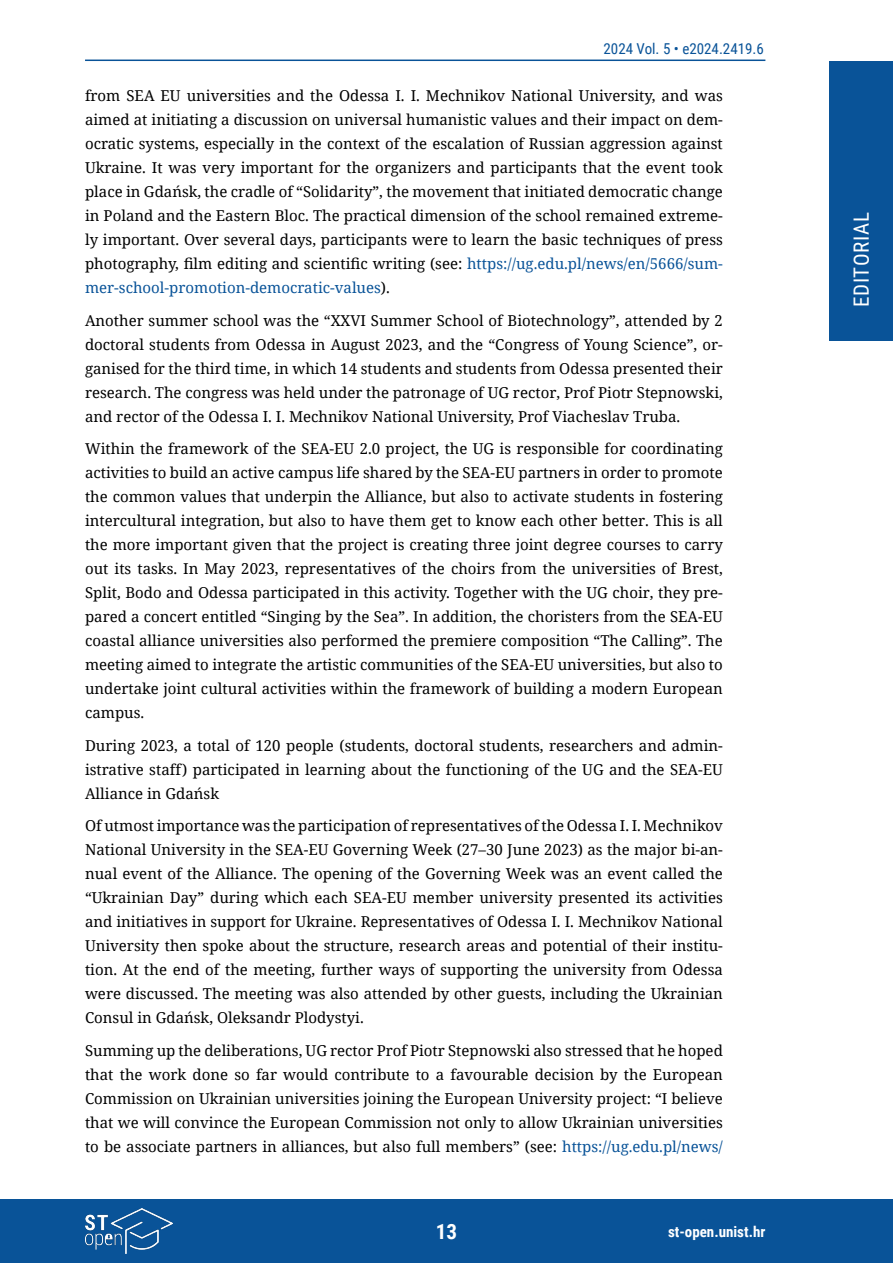
<style>
.page{position:relative;width:893px;height:1263px;background:#fff}
.page>*{position:absolute;margin:0;border:0;box-sizing:border-box;transform-origin:0 0}
.t1{font:21px "Roboto Condensed";letter-spacing:.035em;color:#fff}
.t2{font:700 21px "Roboto Condensed";color:#fff}
.t3{font:15px/24px "Noto Serif";color:#000;text-align:justify}
.t4{font:15px "Roboto Condensed";color:#095398}
.t5{font:700 15px "Roboto Condensed";color:#fff}
.s1{color:#095398}
</style>
<div class="page">
<div style="left:0;top:1199px;width:893px;height:64px;background:#095398"></div>
<div style="left:829px;top:61px;width:64px;height:279px;background:#095398"></div>
<hr style="left:85px;top:60px;width:680px;height:1px;background:#095398">
<img style="left:85px;top:1209px;width:87px;height:44px">
<p class="t4" style="left:603px;top:38px;width:162px">2024 Vol. 5 • e2024.2419.6</p>
<p class="t3" style="left:85px;top:83px;width:639px">from SEA EU universities and the Odessa I. I. Mechnikov National University, and was aimed at initiating a discussion on universal humanistic values and their impact on dem&shy;ocratic systems, especially in the context of the escalation of Russian aggression against Ukraine. It was very important for the organizers and participants that the event took place in Gdańsk, the cradle of “Solidarity”, the movement that initiated democratic change in Poland and the Eastern Bloc. The practical dimension of the school remained extreme&shy;ly important. Over several days, participants were to learn the basic techniques of press photography, film editing and scientific writing (see: <span class="s1">https://ug.edu.pl/news/en/5666/sum&shy;mer-school-promotion-democratic-values</span>).</p>
<p class="t3" style="left:85px;top:308px;width:639px">Another summer school was the “XXVI Summer School of Biotechnology”, attended by 2 doctoral students from Odessa in August 2023, and the “Congress of Young Science”, or&shy;ganised for the third time, in which 14 students and students from Odessa presented their research. The congress was held under the patronage of UG rector, Prof Piotr Stepnowski, and rector of the Odessa I. I. Mechnikov National University, Prof Viacheslav Truba.</p>
<p class="t3" style="left:85px;top:436px;width:639px">Within the framework of the SEA-EU 2.0 project, the UG is responsible for coordinating activities to build an active campus life shared by the SEA-EU partners in order to promote the common values that underpin the Alliance, but also to activate students in fostering intercultural integration, but also to have them get to know each other better. This is all the more important given that the project is creating three joint degree courses to carry out its tasks. In May 2023, representatives of the choirs from the universities of Brest, Split, Bodo and Odessa participated in this activity. Together with the UG choir, they pre&shy;pared a concert entitled “Singing by the Sea”. In addition, the choristers from the SEA-EU coastal alliance universities also performed the premiere composition “The Calling”. The meeting aimed to integrate the artistic communities of the SEA-EU universities, but also to undertake joint cultural activities within the framework of building a modern European campus.</p>
<p class="t3" style="left:85px;top:733px;width:639px">During 2023, a total of 120 people (students, doctoral students, researchers and admin&shy;istrative staff) participated in learning about the functioning of the UG and the SEA-EU Alliance in Gdańsk</p>
<p class="t3" style="left:85px;top:813px;width:639px">Of utmost importance was the participation of representatives of the Odessa I. I. Mechnikov National University in the SEA-EU Governing Week (27–30 June 2023) as the major bi-an&shy;nual event of the Alliance. The opening of the Governing Week was an event called the “Ukrainian Day” during which each SEA-EU member university presented its activities and initiatives in support for Ukraine. Representatives of Odessa I. I. Mechnikov National University then spoke about the structure, research areas and potential of their institu&shy;tion. At the end of the meeting, further ways of supporting the university from Odessa were discussed. The meeting was also attended by other guests, including the Ukrainian Consul in Gdańsk, Oleksandr Plodystyi.</p>
<p class="t3" style="left:85px;top:1038px;width:639px">Summing up the deliberations, UG rector Prof Piotr Stepnowski also stressed that he hoped that the work done so far would contribute to a favourable decision by the European Commission on Ukrainian universities joining the European University project: “I believe that we will convince the European Commission not only to allow Ukrainian universities to be associate partners in alliances, but also full members” (see: <span class="s1">https://ug.edu.pl/news/</span></p>
<h1 class="t2" style="left:436px;top:1217px;width:23px">13</h1>
<p class="t5" style="left:668px;top:1221px;width:99px">st-open.unist.hr</p>
<h1 class="t1" style="left:847px;top:307px;width:97px;rotate:-90deg">EDITORIAL</h1>
</div>
